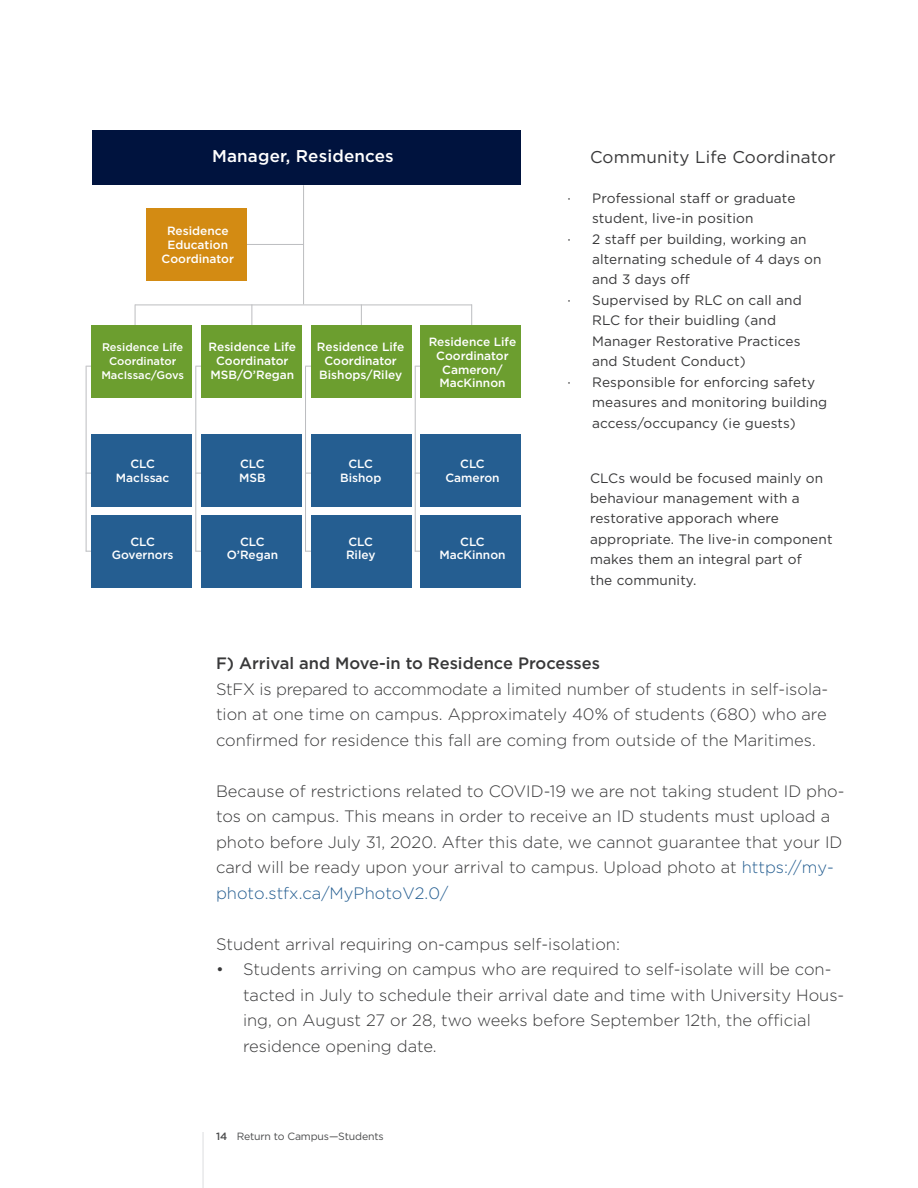
<style>
.page{position:relative;width:918px;height:1188px;background:#fff}
.page>*{position:absolute;margin:0;border:0;box-sizing:border-box;transform-origin:0 0}
.t1{font:17.1px "Gotham";letter-spacing:.01em;color:#383839}
.t2{font:500 17.1px "Gotham";letter-spacing:.01em;color:#fff}
.t3{font:300 16.5px/25.5px "Gotham";color:#383839}
.t4{font:500 16.5px "Gotham";color:#383839}
.t5{font:13.65px/20.4px "Gotham";letter-spacing:.01em;color:#383839}
.t6{font:500 12px/13.6px "Gotham";color:#fff;text-align:center}
.t7{font:500 11.1px/13.6px "Gotham";color:#fff;text-align:center}
.t8{font:10.5px "Gotham";letter-spacing:-.015em;color:#4b4c4d}
.s1{color:#255e91}
.s2{font-weight:500}
</style>
<div class="page">
<hr style="left:203px;top:1132px;width:1px;height:56px;background:#dcdddf">
<hr style="left:135px;top:304px;width:1px;height:41px;background:#bcbdc0">
<hr style="left:86px;top:366px;width:41px;height:1px;background:#bcbdc0">
<hr style="left:86px;top:473px;width:41px;height:1px;background:#bcbdc0">
<hr style="left:86px;top:551px;width:41px;height:1px;background:#bcbdc0">
<hr style="left:86px;top:366px;width:1px;height:185px;background:#bcbdc0">
<hr style="left:195px;top:366px;width:41px;height:1px;background:#bcbdc0">
<hr style="left:195px;top:473px;width:41px;height:1px;background:#bcbdc0">
<hr style="left:195px;top:551px;width:41px;height:1px;background:#bcbdc0">
<hr style="left:195px;top:366px;width:1px;height:185px;background:#bcbdc0">
<hr style="left:305px;top:366px;width:41px;height:1px;background:#bcbdc0">
<hr style="left:305px;top:473px;width:41px;height:1px;background:#bcbdc0">
<hr style="left:305px;top:551px;width:41px;height:1px;background:#bcbdc0">
<hr style="left:305px;top:366px;width:1px;height:185px;background:#bcbdc0">
<hr style="left:415px;top:366px;width:41px;height:1px;background:#bcbdc0">
<hr style="left:415px;top:473px;width:41px;height:1px;background:#bcbdc0">
<hr style="left:415px;top:551px;width:41px;height:1px;background:#bcbdc0">
<hr style="left:415px;top:366px;width:1px;height:185px;background:#bcbdc0">
<hr style="left:251px;top:304px;width:1px;height:41px;background:#bcbdc0">
<hr style="left:361px;top:304px;width:1px;height:41px;background:#bcbdc0">
<hr style="left:471px;top:304px;width:1px;height:41px;background:#bcbdc0">
<div style="left:92px;top:131px;width:429px;height:54px;background:#00133e"></div>
<div style="left:92px;top:325px;width:100px;height:72px;background:#6c9e2f"></div>
<div style="left:201px;top:325px;width:101px;height:72px;background:#6c9e2f"></div>
<div style="left:311px;top:325px;width:100px;height:72px;background:#6c9e2f"></div>
<div style="left:420px;top:325px;width:101px;height:72px;background:#6c9e2f"></div>
<div style="left:92px;top:434px;width:100px;height:72px;background:#255e91"></div>
<div style="left:201px;top:434px;width:101px;height:72px;background:#255e91"></div>
<div style="left:311px;top:434px;width:100px;height:72px;background:#255e91"></div>
<div style="left:420px;top:434px;width:101px;height:72px;background:#255e91"></div>
<div style="left:92px;top:515px;width:100px;height:73px;background:#255e91"></div>
<div style="left:201px;top:515px;width:101px;height:73px;background:#255e91"></div>
<div style="left:311px;top:515px;width:100px;height:73px;background:#255e91"></div>
<div style="left:420px;top:515px;width:101px;height:73px;background:#255e91"></div>
<hr style="left:135px;top:304px;width:337px;height:1px;background:#bcbdc0">
<hr style="left:238px;top:244px;width:66px;height:1px;background:#bcbdc0">
<hr style="left:303px;top:185px;width:1px;height:119px;background:#bcbdc0">
<div style="left:147px;top:209px;width:100px;height:72px;background:#d38b13"></div>
<p class="t2" style="left:212px;top:147px;width:183px">Manager, Residences</p>
<p class="t6" style="left:162px;top:224px;width:74px">Residence<br>Education<br>Coordinator</p>
<p class="t7" style="left:101px;top:340px;width:84px">Residence Life<br>Coordinator<br>MacIssac/Govs</p>
<p class="t6" style="left:209px;top:340px;width:89px">Residence Life<br>Coordinator<br>MSB/O’Regan</p>
<p class="t6" style="left:317px;top:340px;width:89px">Residence Life<br>Coordinator<br>Bishops/Riley</p>
<p class="t6" style="left:429px;top:335px;width:89px">Residence Life<br>Coordinator<br>Cameron/<br>MacKinnon</p>
<p class="t6" style="left:116px;top:457px;width:55px">CLC<br>MacIssac</p>
<p class="t6" style="left:239px;top:457px;width:28px;text-align:left">CLC<br>MSB</p>
<p class="t6" style="left:340px;top:457px;width:43px">CLC<br>Bishop</p>
<p class="t6" style="left:445px;top:457px;width:56px">CLC<br>Cameron</p>
<p class="t6" style="left:112px;top:534px;width:63px">CLC<br>Governors</p>
<p class="t6" style="left:227px;top:534px;width:53px">CLC<br>O’Regan</p>
<p class="t6" style="left:346px;top:534px;width:31px;text-align:left">CLC<br>Riley</p>
<p class="t6" style="left:439px;top:534px;width:68px">CLC<br>MacKinnon</p>
<p class="t1" style="left:590px;top:148px;width:247px">Community Life Coordinator</p>
<p class="t5" style="left:568px;top:187px;width:229px">· Professional staff or graduate</p>
<p class="t5" style="left:592px;top:208px;width:163px">student, live-in position</p>
<p class="t5" style="left:568px;top:228px;width:241px">· 2 staff per building, working an</p>
<p class="t5" style="left:592px;top:249px;width:231px">alternating schedule of 4 days on</p>
<p class="t5" style="left:592px;top:269px;width:99px">and 3 days off</p>
<p class="t5" style="left:568px;top:290px;width:236px">· Supervised by RLC on call and</p>
<p class="t5" style="left:592px;top:310px;width:186px">RLC for their buidling (and</p>
<p class="t5" style="left:592px;top:331px;width:210px">Manager Restorative Practices</p>
<p class="t5" style="left:592px;top:351px;width:155px">and Student Conduct)</p>
<p class="t5" style="left:568px;top:371px;width:249px">· Responsible for enforcing safety</p>
<p class="t5" style="left:592px;top:392px;width:237px">measures and monitoring building</p>
<p class="t5" style="left:592px;top:412px;width:205px">access/occupancy (ie guests)</p>
<p class="t5" style="left:590px;top:467px;width:244px">CLCs would be focused mainly on behaviour management with a restorative apporach where appropriate. The live-in component makes them an integral part of<br>the community.</p>
<p class="t4" style="left:216px;top:654px;width:386px">F) Arrival and Move-in to Residence Processes</p>
<p class="t3" style="left:216px;top:676px;width:614px;text-align:justify">StFX is prepared to accommodate a limited number of students in self-isola&shy;tion at one time on campus. Approximately 40% of students (680) who are confirmed for residence this fall are coming from outside of the Maritimes.</p>
<p class="t3" style="left:216px;top:778px;width:630px">Because of restrictions related to COVID-19 we are not taking student ID pho&shy;tos on campus. This means in order to receive an ID students must upload a photo before July 31, 2020. After this date, we cannot guarantee that your ID card will be ready upon your arrival to campus. Upload photo at <span class="s1">https://my&shy;photo.stfx.ca/MyPhotoV2.0/</span></p>
<p class="t3" style="left:216px;top:931px;width:405px">Student arrival requiring on-campus self-isolation:</p>
<p class="t3" style="left:243px;top:957px;width:603px;text-indent:-27px">• Students arriving on campus who are required to self-isolate will be con&shy;tacted in July to schedule their arrival date and time with University Hous&shy;ing, on August 27 or 28, two weeks before September 12th, the official residence opening date.</p>
<p class="t8" style="left:216px;top:1130px;width:169px"><span class="s2">14</span> Return to Campus—Students</p>
</div>
